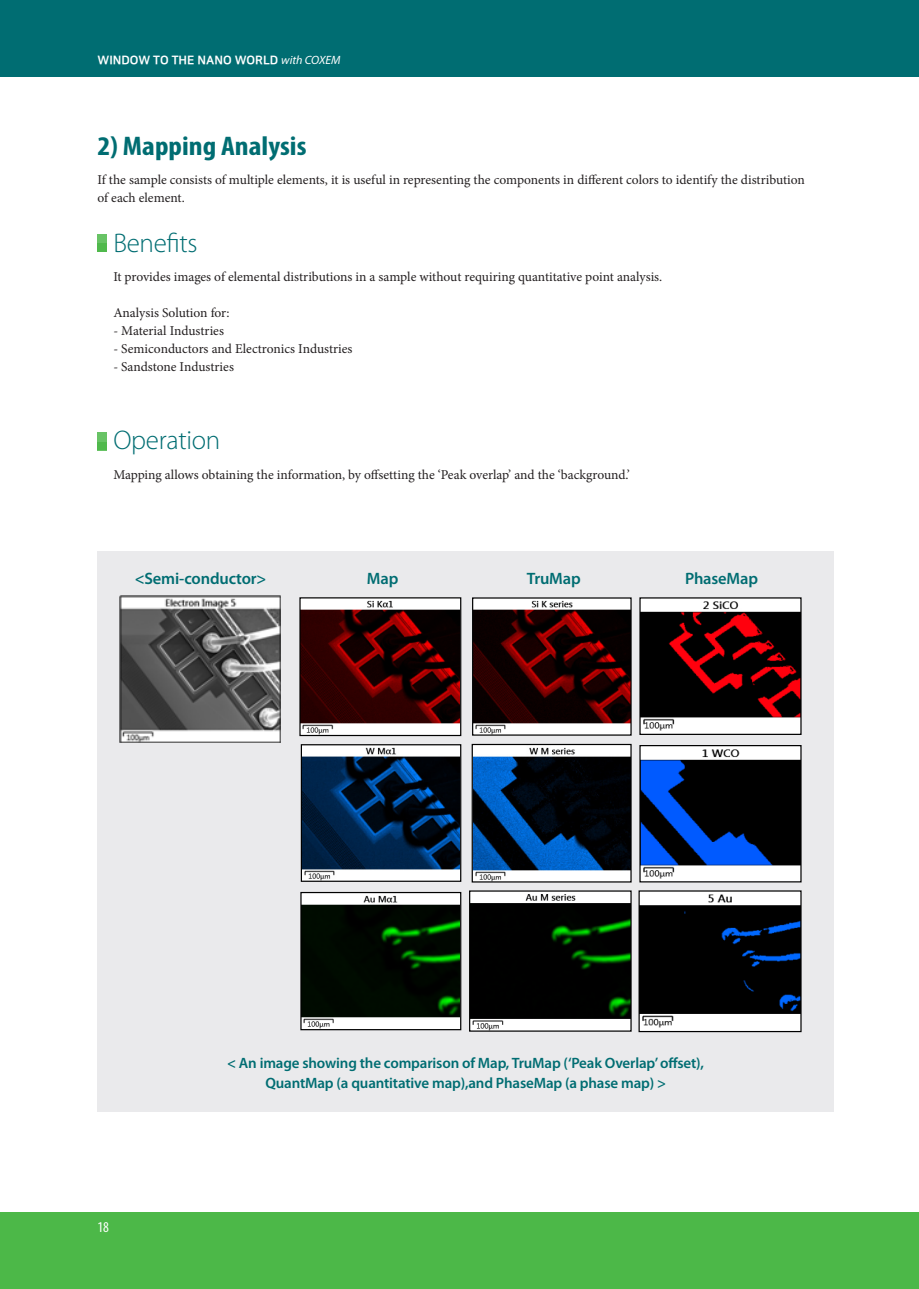
<style>
.page{position:relative;width:919px;height:1289px;background:#fff}
.page>*{position:absolute;margin:0;border:0;box-sizing:border-box;transform-origin:0 0}
.t1{font:300 27px "Myriad Pro";letter-spacing:-.01em;color:#006d72}
.t2{font:700 condensed 27px "Myriad Pro";color:#006d72;scale:1.12 1}
.t3{font:600 16.5px "Myriad Pro";letter-spacing:-.01em;color:#006d72}
.t4{font:600 15px "Myriad Pro";letter-spacing:-.01em;color:#006d72}
.t5{font:condensed 15px "Myriad Pro";color:#fff}
.t6{font:13.5px "Minion Pro";letter-spacing:-.005em;color:#231f20}
.t7{font:12px "Nanum Square OTF ac EB";color:#fff}
.s1{font-family:"Myriad Pro";font-style:italic}
</style>
<div class="page">
<div style="left:0;top:1212px;width:918px;height:76px;background:#4cb848"></div>
<hr style="left:918px;top:1212px;width:1px;height:76px;background:#4cb848">
<div style="left:0;top:0;width:918px;height:77px;background:#006d72"></div>
<div style="left:97px;top:234px;width:10px;height:17px;background:#68c365"></div>
<div style="left:97px;top:243px;width:10px;height:8px;background:#4cb848"></div>
<div style="left:97px;top:433px;width:10px;height:17px;background:#68c365"></div>
<div style="left:97px;top:442px;width:10px;height:8px;background:#4cb848"></div>
<div style="left:97px;top:551px;width:736px;height:560px;background:#e6e7e9"></div>
<img style="left:301px;top:599px;width:158px;height:135px">
<div style="left:299px;top:597px;width:162px;height:139px;border:1px solid #000"></div>
<img style="left:303px;top:746px;width:156px;height:133px">
<div style="left:301px;top:744px;width:160px;height:137px;border:1px solid #000"></div>
<img style="left:302px;top:893px;width:157px;height:135px">
<div style="left:300px;top:891px;width:161px;height:139px;border:1px solid #000"></div>
<img style="left:640px;top:892px;width:159px;height:138px">
<div style="left:638px;top:890px;width:163px;height:142px;border:1px solid #000"></div>
<img style="left:641px;top:747px;width:158px;height:133px">
<div style="left:639px;top:745px;width:162px;height:137px;border:1px solid #000"></div>
<img style="left:641px;top:599px;width:158px;height:134px">
<div style="left:639px;top:597px;width:162px;height:138px;border:1px solid #000"></div>
<img style="left:474px;top:599px;width:155px;height:134px">
<div style="left:472px;top:597px;width:159px;height:138px;border:1px solid #000"></div>
<img style="left:473px;top:746px;width:156px;height:134px">
<div style="left:471px;top:744px;width:160px;height:138px;border:1px solid #000"></div>
<img style="left:471px;top:892px;width:158px;height:137px">
<div style="left:469px;top:890px;width:162px;height:141px;border:1px solid #000"></div>
<img style="left:119px;top:596px;width:161px;height:146px">
<p class="t7" style="left:97px;top:54px;width:244px">WINDOW TO THE NANO WORLD <span class="s1">with COXEM</span></p>
<p class="t2" style="left:97px;top:129px;width:188px">2) Mapping Analysis</p>
<p class="t6" style="left:97px;top:171px;width:709px">If the sample consists of multiple elements, it is useful in representing the components in different colors to identify the distribution</p>
<p class="t6" style="left:97px;top:189px;width:89px">of each element.</p>
<p class="t1" style="left:113px;top:226px;width:86px">Benefits</p>
<p class="t6" style="left:113px;top:267px;width:550px">It provides images of elemental distributions in a sample without requiring quantitative point analysis.</p>
<p class="t6" style="left:113px;top:303px;width:118px">Analysis Solution for:</p>
<p class="t6" style="left:113px;top:321px;width:112px">- Material Industries</p>
<p class="t6" style="left:113px;top:339px;width:241px">- Semiconductors and Electronics Industries</p>
<p class="t6" style="left:113px;top:357px;width:122px">- Sandstone Industries</p>
<p class="t1" style="left:113px;top:424px;width:109px">Operation</p>
<p class="t6" style="left:113px;top:466px;width:518px">Mapping allows obtaining the information, by offsetting the ‘Peak overlap’ and the ‘background.’</p>
<p class="t3" style="left:135px;top:567px;width:133px">&lt;Semi-conductor&gt;</p>
<p class="t3" style="left:367px;top:567px;width:33px">Map</p>
<p class="t3" style="left:526px;top:567px;width:56px">TruMap</p>
<p class="t3" style="left:685px;top:567px;width:74px">PhaseMap</p>
<p class="t5" style="left:97px;top:1218px;width:13px">18</p>
<p class="t4" style="left:227px;top:1052px;width:478px">&lt; An image showing the comparison of Map, TruMap (‘Peak Overlap’ offset),</p>
<p class="t4" style="left:265px;top:1073px;width:402px">QuantMap (a quantitative map),and PhaseMap (a phase map) &gt;</p>
</div>
